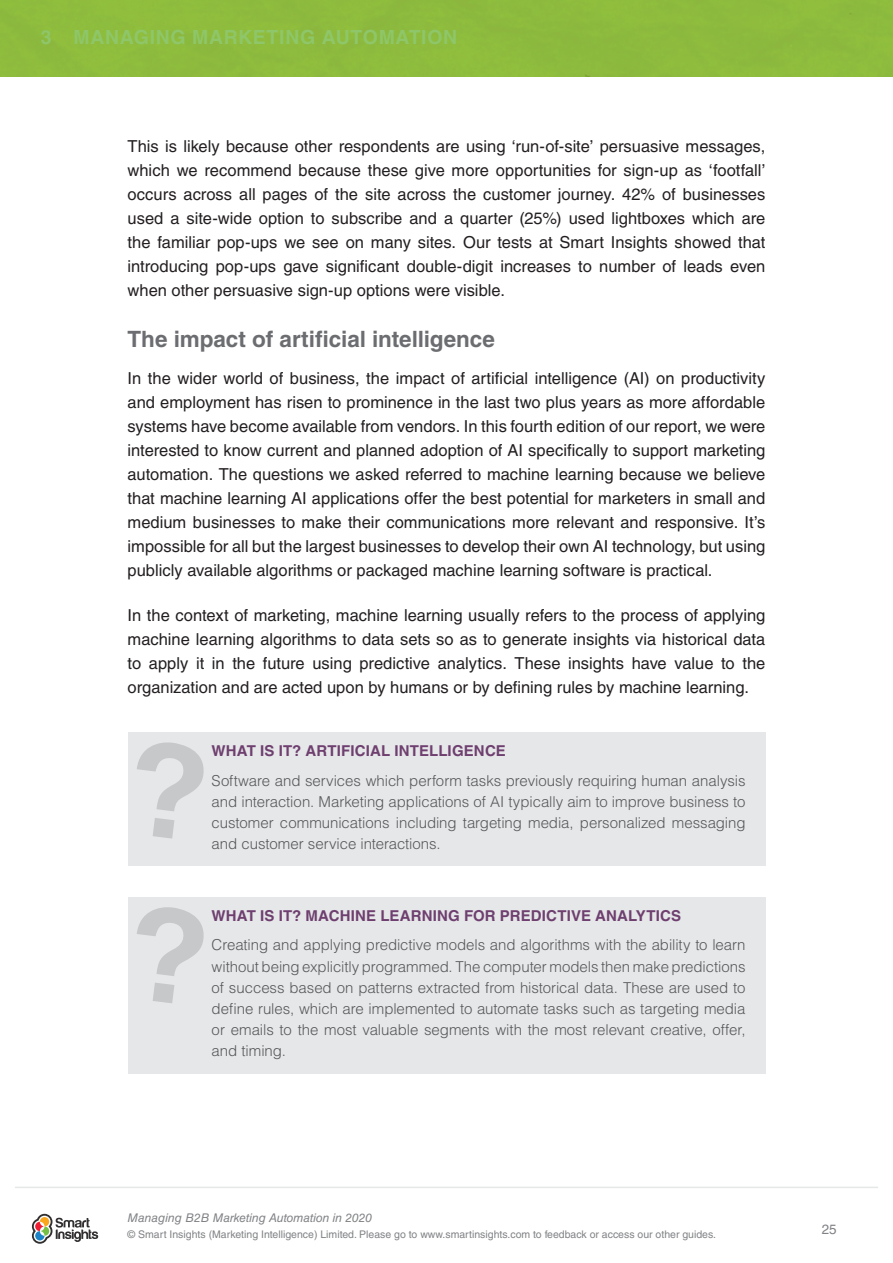
<style>
.page{position:relative;width:893px;height:1263px;background:#fff}
.page>*{position:absolute;margin:0;border:0;box-sizing:border-box;transform-origin:0 0}
.t1{font:700 22.5px "Helvetica LT Std";letter-spacing:-.005em;color:#6c6d70}
.t2{font:700 19.5px "Helvetica LT Std";letter-spacing:.03em;color:#8ec669}
.t3{font:16.5px/24px "Helvetica LT Std";color:#231f20;text-align:justify}
.Feature_body_text{font:300 15px/21px "Helvetica LT Std";letter-spacing:-.005em;color:#57585a;text-align:justify}
.Feature_box_title{font:700 15px "Helvetica LT Std";letter-spacing:.01em;color:#6e3f6f}
.t4{font:13.5px "Helvetica LT Std";color:#808285}
.t5{font:italic 12px "Helvetica LT Std";color:#808285}
.t6{font:10.5px "Helvetica LT Std";color:#808285}
</style>
<div class="page">
<hr style="left:15px;top:1186px;width:863px;height:2px;background:#e6e7e9">
<svg style="left:32px;top:1214px;width:66px;height:30px"></svg>
<div style="left:0;top:0;width:893px;height:77px;background:#8ebb3e"></div>
<div style="left:128px;top:732px;width:637px;height:134px;background:#e6e7e9"></div>
<svg style="left:137px;top:742px;width:67px;height:96px"></svg>
<div style="left:128px;top:897px;width:637px;height:177px;background:#e6e7e9"></div>
<svg style="left:137px;top:907px;width:67px;height:96px"></svg>
<p class="t2" style="left:41px;top:26px;width:418px">3 MANAGING MARKETING AUTOMATION</p>
<p class="t3" style="left:128px;top:134px;width:639px">This is likely because other respondents are using ‘run-of-site’ persuasive messages, which we recommend because these give more opportunities for sign-up as ‘footfall’ occurs across all pages of the site across the customer journey. 42% of businesses used a site-wide option to subscribe and a quarter (25%) used lightboxes which are the familiar pop-ups we see on many sites. Our tests at Smart Insights showed that introducing pop-ups gave significant double-digit increases to number of leads even when other persuasive sign-up options were visible.</p>
<h1 class="t1" style="left:128px;top:326px;width:369px">The impact of artificial intelligence</h1>
<p class="t3" style="left:128px;top:366px;width:639px">In the wider world of business, the impact of artificial intelligence (AI) on productivity and employment has risen to prominence in the last two plus years as more affordable systems have become available from vendors. In this fourth edition of our report, we were interested to know current and planned adoption of AI specifically to support marketing automation. The questions we asked referred to machine learning because we believe that machine learning AI applications offer the best potential for marketers in small and medium businesses to make their communications more relevant and responsive. It’s impossible for all but the largest businesses to develop their own AI technology, but using publicly available algorithms or packaged machine learning software is practical.</p>
<p class="t3" style="left:128px;top:603px;width:639px">In the context of marketing, machine learning usually refers to the process of applying machine learning algorithms to data sets so as to generate insights via historical data to apply it in the future using predictive analytics. These insights have value to the organization and are acted upon by humans or by defining rules by machine learning.</p>
<p class="Feature_box_title" style="left:212px;top:742px;width:296px">WHAT IS IT? ARTIFICIAL INTELLIGENCE</p>
<p class="Feature_body_text" style="left:212px;top:770px;width:535px">Software and services which perform tasks previously requiring human analysis and interaction. Marketing applications of AI typically aim to improve business to customer communications including targeting media, personalized messaging and customer service interactions.</p>
<p class="Feature_box_title" style="left:212px;top:906px;width:471px">WHAT IS IT? MACHINE LEARNING FOR PREDICTIVE ANALYTICS</p>
<p class="Feature_body_text" style="left:212px;top:934px;width:535px">Creating and applying predictive models and algorithms with the ability to learn without being explicitly programmed. The computer models then make predictions of success based on patterns extracted from historical data. These are used to define rules, which are implemented to automate tasks such as targeting media or emails to the most valuable segments with the most relevant creative, offer, and timing.</p>
<p class="t5" style="left:128px;top:1211px;width:246px">Managing B2B Marketing Automation in 2020</p>
<p class="t6" style="left:128px;top:1228px;width:590px">© Smart Insights (Marketing Intelligence) Limited. Please go to www.smartinsights.com to feedback or access our other guides.</p>
<p class="t4" style="left:822px;top:1221px;width:17px">25</p>
</div>
